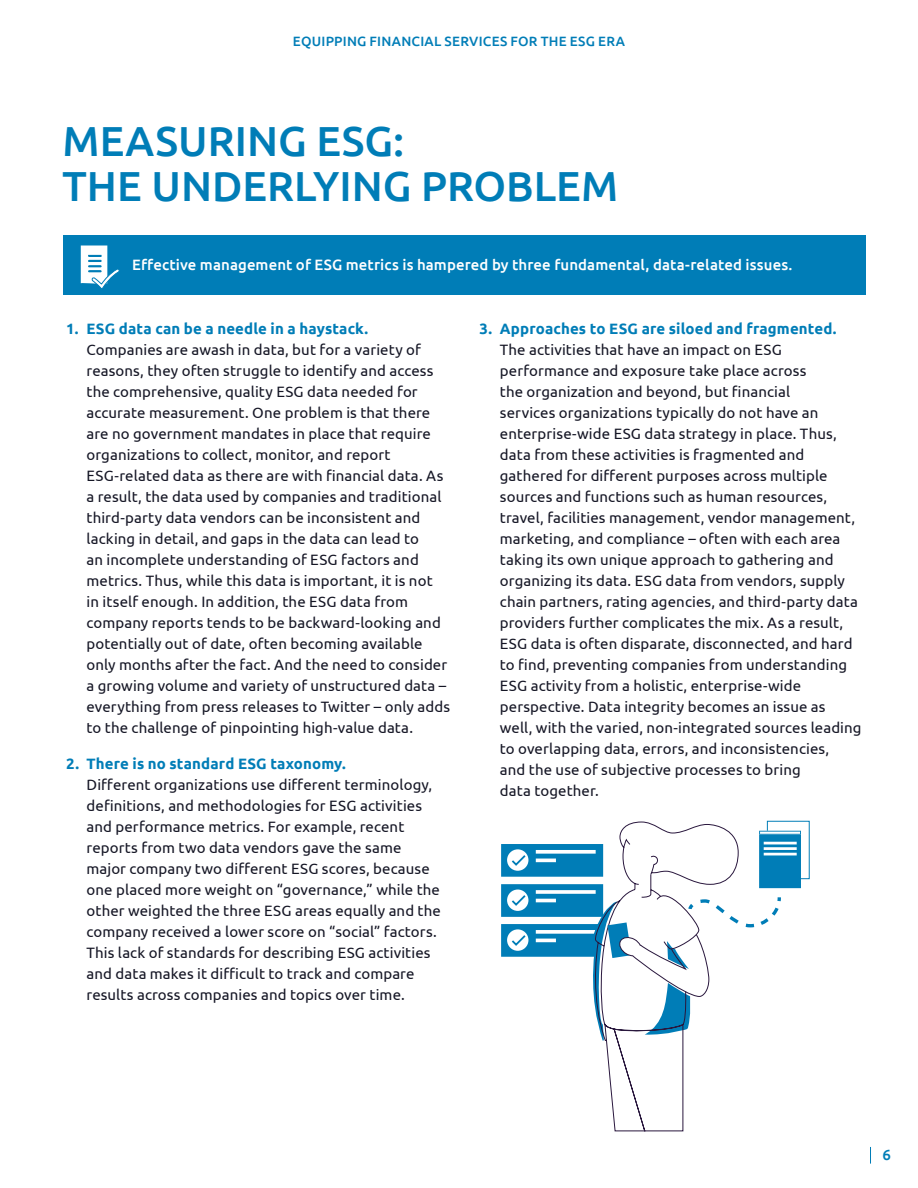
<style>
.page{position:relative;width:918px;height:1188px;background:#fff}
.page>*{position:absolute;margin:0;border:0;box-sizing:border-box;transform-origin:0 0}
.t1{font:500 42px/45px "Ubuntu";color:#007db7}
.t2{font:15px/21px "Ubuntu";letter-spacing:.01em;color:#151625}
.t3{font:700 15px "Ubuntu";letter-spacing:.01em;color:#007db7}
.t4{font:500 15px "Ubuntu";letter-spacing:.005em;color:#fff}
.t5{font:500 15px "Ubuntu";color:#007db7}
.t6{font:500 13.5px "Ubuntu";letter-spacing:.02em;color:#007db7}
</style>
<div class="page">
<div style="left:63px;top:235px;width:803px;height:60px;background:#007db7"></div>
<svg style="left:81px;top:246px;width:39px;height:42px"></svg>
<svg style="left:606px;top:1041px;width:78px;height:91px"></svg>
<svg style="left:501px;top:820px;width:309px;height:221px"></svg>
<svg style="left:870px;top:1147px;width:1px;height:17px"></svg>
<p class="t6" style="left:293px;top:33px;width:334px">EQUIPPING FINANCIAL SERVICES FOR THE ESG ERA</p>
<h1 class="t1" style="left:63px;top:117px;width:557px">MEASURING ESG:<br>THE UNDERLYING PROBLEM</h1>
<p class="t4" style="left:132px;top:255px;width:662px">Effective management of ESG metrics is hampered by three fundamental, data-related issues.</p>
<p class="t3" style="left:66px;top:320px;width:303px">1. ESG data can be a needle in a haystack.</p>
<p class="t2" style="left:87px;top:339px;width:365px">Companies are awash in data, but for a variety of reasons, they often struggle to identify and access the comprehensive, quality ESG data needed for accurate measurement. One problem is that there are no government mandates in place that require organizations to collect, monitor, and report ESG-related data as there are with financial data. As a result, the data used by companies and traditional third-party data vendors can be inconsistent and lacking in detail, and gaps in the data can lead to<br>an incomplete understanding of ESG factors and metrics. Thus, while this data is important, it is not<br>in itself enough. In addition, the ESG data from company reports tends to be backward-looking and potentially out of date, often becoming available only months after the fact. And the need to consider a growing volume and variety of unstructured data – everything from press releases to Twitter – only adds to the challenge of pinpointing high-value data.</p>
<p class="t3" style="left:66px;top:755px;width:281px">2. There is no standard ESG taxonomy.</p>
<p class="t2" style="left:87px;top:774px;width:356px">Different organizations use different terminology, definitions, and methodologies for ESG activities and performance metrics. For example, recent reports from two data vendors gave the same major company two different ESG scores, because one placed more weight on “governance,” while the other weighted the three ESG areas equally and the company received a lower score on “social” factors.<br>This lack of standards for describing ESG activities and data makes it difficult to track and compare results across companies and topics over time.</p>
<p class="t3" style="left:480px;top:320px;width:359px">3. Approaches to ESG are siloed and fragmented.</p>
<p class="t2" style="left:500px;top:339px;width:363px">The activities that have an impact on ESG performance and exposure take place across<br>the organization and beyond, but financial<br>services organizations typically do not have an enterprise-wide ESG data strategy in place. Thus, data from these activities is fragmented and gathered for different purposes across multiple sources and functions such as human resources, travel, facilities management, vendor management, marketing, and compliance – often with each area taking its own unique approach to gathering and organizing its data. ESG data from vendors, supply chain partners, rating agencies, and third-party data providers further complicates the mix. As a result, ESG data is often disparate, disconnected, and hard to find, preventing companies from understanding ESG activity from a holistic, enterprise-wide perspective. Data integrity becomes an issue as well, with the varied, non-integrated sources leading to overlapping data, errors, and inconsistencies,<br>and the use of subjective processes to bring<br>data together.</p>
<p class="t5" style="left:882px;top:1145px;width:10px">6</p>
</div>
